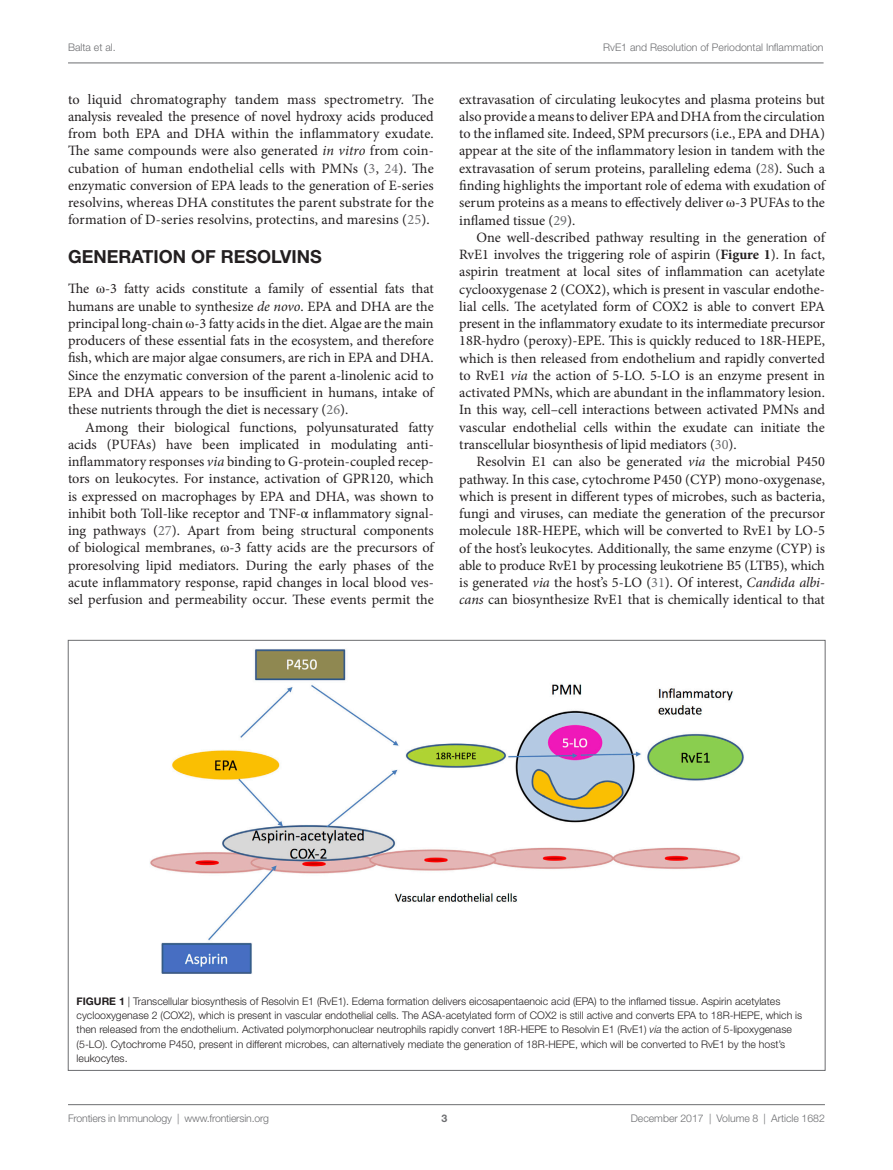
<style>
.page{position:relative;width:893px;height:1170px;background:#fff}
.page>*{position:absolute;margin:0;border:0;box-sizing:border-box;transform-origin:0 0}
.t1{font:700 18px "Helvetica Neue LT Std";color:#231f20}
.t2{font:14.25px/17.2px "Minion Pro";color:#231f20;text-align:justify}
.t3{font:300 10.5px/14.2px "Helvetica Neue LT Std";color:#231f20}
.t4{font:300 10.5px "Helvetica Neue LT Std";color:#6c6d70}
.t5{font:700 10.5px "Helvetica Neue LT Std";color:#6c6d70}
.s1{font-style:italic}
.s2{color:#6c6d70}
.s3{font-family:"STIX General"}
.s4{font-weight:700}
</style>
<div class="page">
<img style="left:150px;top:649px;width:594px;height:325px">
<hr style="left:68px;top:1104px;width:757px;height:1px;background:#6c6d70">
<hr style="left:68px;top:63px;width:755px;height:1px;background:#6c6d70">
<p class="t4" style="left:68px;top:41px;width:49px">Balta et al.</p>
<p class="t4" style="left:603px;top:41px;width:222px">RvE1 and Resolution of Periodontal Inflammation</p>
<p class="t2" style="left:68px;top:90px;width:367px">to liquid chromatography tandem mass spectrometry. The analysis revealed the presence of novel hydroxy acids produced from both EPA and DHA within the inflammatory exudate.<br>The same compounds were also generated <span class="s1">in vitro</span> from coin&shy;cubation of human endothelial cells with PMNs (<span class="s2">3</span>, <span class="s2">24</span>). The enzymatic conversion of EPA leads to the generation of E-series resolvins, whereas DHA constitutes the parent substrate for the formation of D-series resolvins, protectins, and maresins (<span class="s2">25</span>).</p>
<p class="t1" style="left:68px;top:246px;width:255px">GENERATION OF RESOLVI NS</p>
<p class="t2" style="left:68px;top:280px;width:367px">The <span class="s3">ω</span>-3 fatty acids constitute a family of essential fats that humans are unable to synthesize <span class="s1">de novo</span>. EPA and DHA are the principal long-chain <span class="s3">ω</span>-3 fatty acids in the diet. Algae are the main producers of these essential fats in the ecosystem, and therefore fish, which are major algae consumers, are rich in EPA and DHA.<br>Since the enzymatic conversion of the parent a-linolenic acid to EPA and DHA appears to be insufficient in humans, intake of these nutrients through the diet is necessary (<span class="s2">26</span>).</p>
<p class="t2" style="left:68px;top:418px;width:367px;text-indent:17px">Among their biological functions, polyunsaturated fatty acids (PUFAs) have been implicated in modulating anti&shy;inflammatory responses <span class="s1">via</span> binding to G-protein-coupled recep&shy;tors on leukocytes. For instance, activation of GPR120, which is expressed on macrophages by EPA and DHA, was shown to inhibit both Toll-like receptor and TNF-<span class="s3">α</span> inflammatory signal&shy;ing pathways (<span class="s2">27</span>). Apart from being structural components of biological membranes, <span class="s3">ω</span>-3 fatty acids are the precursors of proresolving lipid mediators. During the early phases of the acute inflammatory response, rapid changes in local blood ves&shy;sel perfusion and permeability occur. These events permit the</p>
<p class="t2" style="left:459px;top:91px;width:367px">extravasation of circulating leukocytes and plasma proteins but also provide a means to deliver EPA and DHA from the circulation to the inflamed site. Indeed, SPM precursors (i.e., EPA and DHA) appear at the site of the inflammatory lesion in tandem with the extravasation of serum proteins, paralleling edema (<span class="s2">28</span>). Such a finding highlights the important role of edema with exudation of serum proteins as a means to effectively deliver <span class="s3">ω</span>-3 PUFAs to the inflamed tissue (<span class="s2">29</span>).</p>
<p class="t2" style="left:459px;top:229px;width:367px;text-indent:17px">One well-described pathway resulting in the generation of RvE1 involves the triggering role of aspirin (<span class="s4">Figure 1</span>). In fact, aspirin treatment at local sites of inflammation can acetylate cyclooxygenase 2 (COX2), which is present in vascular endothe&shy;lial cells. The acetylated form of COX2 is able to convert EPA present in the inflammatory exudate to its intermediate precursor 18R-hydro (peroxy)-EPE. This is quickly reduced to 18R-HEPE, which is then released from endothelium and rapidly converted to RvE1 <span class="s1">via</span> the action of 5-LO. 5-LO is an enzyme present in activated PMNs, which are abundant in the inflammatory lesion.<br>In this way, cell–cell interactions between activated PMNs and vascular endothelial cells within the exudate can initiate the transcellular biosynthesis of lipid mediators (<span class="s2">30</span>).</p>
<p class="t2" style="left:459px;top:453px;width:367px;text-indent:17px">Resolvin E1 can also be generated <span class="s1">via</span> the microbial P450 pathway. In this case, cytochrome P450 (CYP) mono-oxygenase, which is present in different types of microbes, such as bacteria, fungi and viruses, can mediate the generation of the precursor molecule 18R-HEPE, which will be converted to RvE1 by LO-5 of the host’s leukocytes. Additionally, the same enzyme (CYP) is able to produce RvE1 by processing leukotriene B5 (LTB5), which is generated <span class="s1">via</span> the host’s 5-LO (<span class="s2">31</span>). Of interest, <span class="s1">Candida albi&shy;cans</span> can biosynthesize RvE1 that is chemically identical to that</p>
<p class="t3" style="left:77px;top:993px;width:727px"><span class="s4">FIGURE 1</span> | Transcellular biosynthesis of Resolvin E1 (RvE1). Edema formation delivers eicosapentaenoic acid (EPA) to the inflamed tissue. Aspirin acetylates cyclooxygenase 2 (COX2), which is present in vascular endothelial cells. The ASA-acetylated form of COX2 is still active and converts EPA to 18R-HEPE, which is then released from the endothelium. Activated polymorphonuclear neutrophils rapidly convert 18R-HEPE to Resolvin E1 (RvE1) <span class="s1">via</span> the action of 5-lipoxygenase (5-LO). Cytochrome P450, present in different microbes, can alternatively mediate the generation of 18R-HEPE, which will be converted to RvE1 by the host’s leukocytes.</p>
<p class="t4" style="left:68px;top:1111px;width:203px">Frontiers in Immunology | www.frontiersin.org</p>
<p class="t4" style="left:631px;top:1111px;width:196px">December 2017 | Volume 8 | Article 1682</p>
<p class="t5" style="left:441px;top:1111px;width:7px">3</p>
</div>
